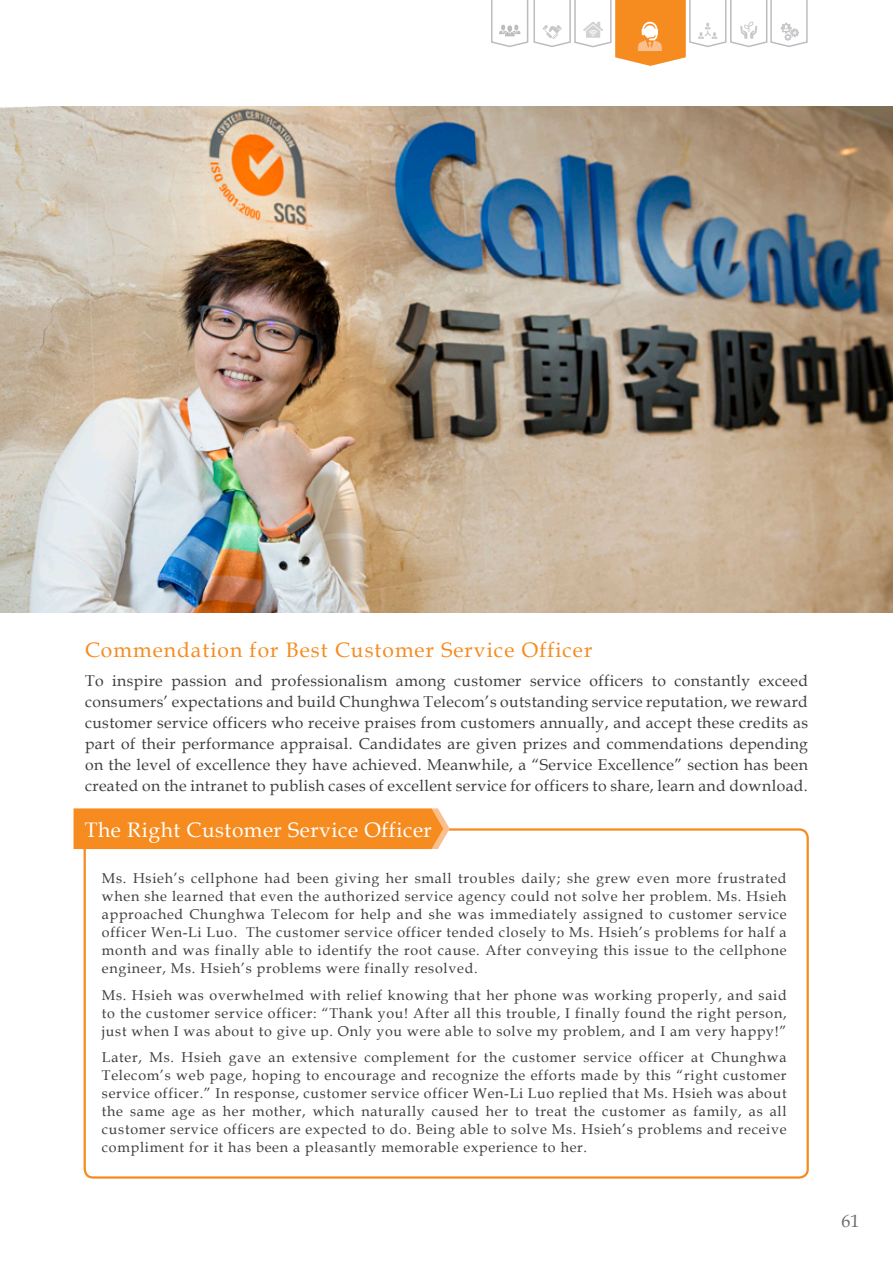
<style>
.page{position:relative;width:893px;height:1263px;background:#fff}
.page>*{position:absolute;margin:0;border:0;box-sizing:border-box;transform-origin:0 0}
.t1{font:21px "Book Antiqua";letter-spacing:.05em;color:#f68b1f}
.t2{font:21px "Book Antiqua";letter-spacing:.025em;color:#fff}
.t3{font:18px "Book Antiqua";color:#6c6d70}
.t4{font:15.75px/21px "Book Antiqua";letter-spacing:.025em;color:#3e3e3f;text-align:justify}
.t5{font:14.25px/18px "Book Antiqua";letter-spacing:.05em;color:#3e3e3f;text-align:justify}
</style>
<div class="page">
<svg style="left:491px;top:0;width:317px;height:66px"></svg>
<img style="left:0;top:106px;width:893px;height:506px">
<div style="left:84px;top:828px;width:725px;height:351px;border:2px solid #f68b1f;border-radius:9px"></div>
<div style="left:74px;top:808px;width:376px;height:41px;background:#f68b1f"></div>
<h1 class="t1" style="left:85px;top:637px;width:509px">Commendation for Best Customer Service Officer</h1>
<p class="t4" style="left:85px;top:670px;width:724px">To inspire passion and professionalism among customer service officers to constantly exceed consumers’ expectations and build Chunghwa Telecom’s outstanding service reputation, we reward customer service officers who receive praises from customers annually, and accept these credits as part of their performance appraisal. Candidates are given prizes and commendations depending on the level of excellence they have achieved. Meanwhile, a “Service Excellence” section has been created on the intranet to publish cases of excellent service for officers to share, learn and download.</p>
<h1 class="t2" style="left:85px;top:817px;width:349px">The Right Customer Service Officer</h1>
<p class="t5" style="left:102px;top:869px;width:686px">Ms. Hsieh’s cellphone had been giving her small troubles daily; she grew even more frustrated when she learned that even the authorized service agency could not solve her problem. Ms. Hsieh approached Chunghwa Telecom for help and she was immediately assigned to customer service officer Wen-Li Luo. The customer service officer tended closely to Ms. Hsieh’s problems for half a month and was finally able to identify the root cause. After conveying this issue to the cellphone engineer, Ms. Hsieh’s problems were finally resolved.</p>
<p class="t5" style="left:102px;top:986px;width:686px">Ms. Hsieh was overwhelmed with relief knowing that her phone was working properly, and said to the customer service officer: “Thank you! After all this trouble, I finally found the right person, just when I was about to give up. Only you were able to solve my problem, and I am very happy!”</p>
<p class="t5" style="left:102px;top:1048px;width:686px">Later, Ms. Hsieh gave an extensive complement for the customer service officer at Chunghwa Telecom’s web page, hoping to encourage and recognize the efforts made by this “right customer service officer.” In response, customer service officer Wen-Li Luo replied that Ms. Hsieh was about the same age as her mother, which naturally caused her to treat the customer as family, as all customer service officers are expected to do. Being able to solve Ms. Hsieh’s problems and receive compliment for it has been a pleasantly memorable experience to her.</p>
<p class="t3" style="left:841px;top:1210px;width:19px">61</p>
</div>
